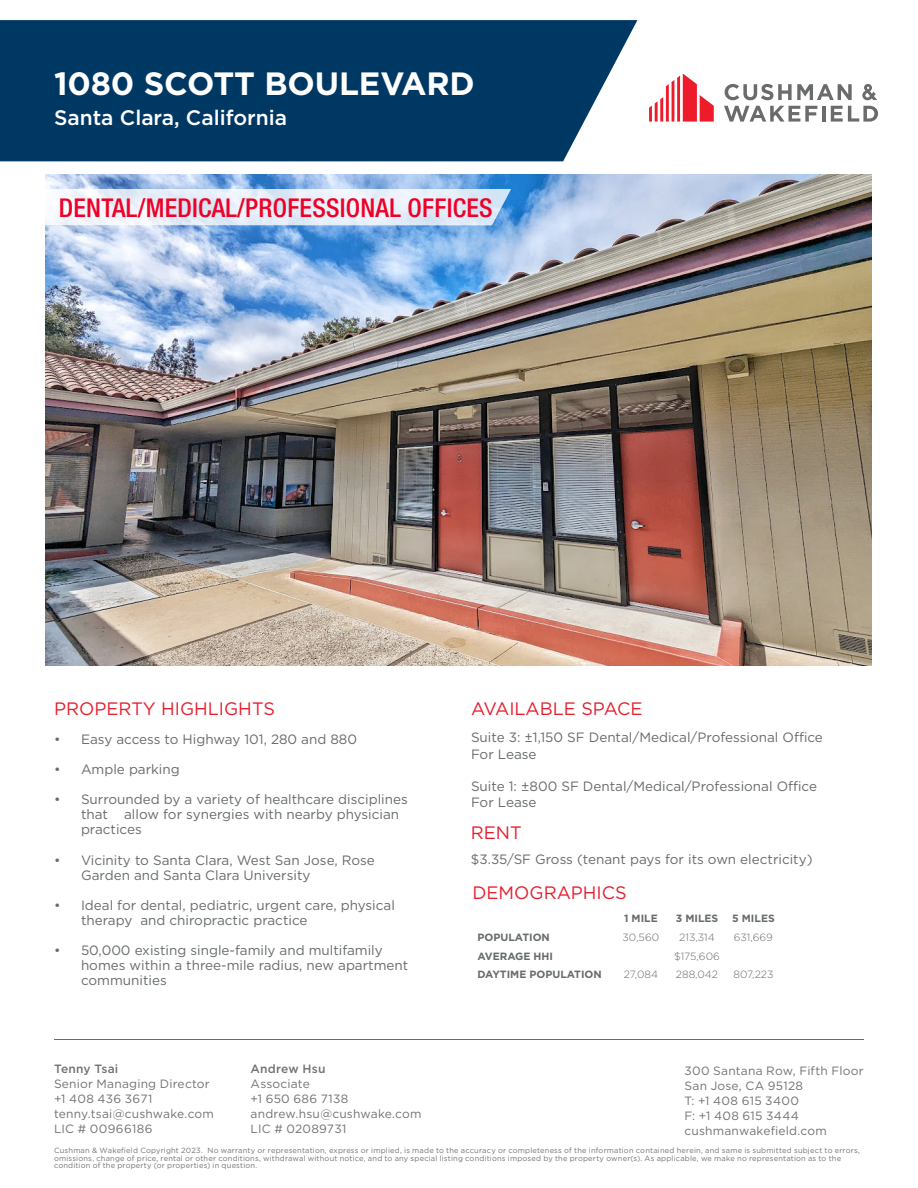
<style>
.page{position:relative;width:918px;height:1188px;background:#fff}
.page>*{position:absolute;margin:0;border:0;box-sizing:border-box;transform-origin:0 0}
.t1{font:700 32.25px "Gotham";letter-spacing:-.005em;color:#fff}
.property_address{font:500 condensed 25.95px "Helvetica Neue LT Pro";letter-spacing:.01em;color:#ef0027}
.t2{font:500 21px "Gotham";color:#fff}
.headline{font:18px "Gotham";color:#e61d2d}
.headline-2{font:13.5px/15px "Gotham";color:#676b6b}
.t3{font:12px/15px "Gotham";letter-spacing:.02em;color:#717271}
.t4{font:500 12px "Gotham";letter-spacing:.02em;color:#717271}
.headline-3{font:700 10.5px "Gotham";color:#676b6c}
.headline-4{font:300 10.5px "Gotham";color:#676b6b}
.t5{font:7.5px/7.5px "Gotham";letter-spacing:.025em;color:#717271}
</style>
<div class="page">
<img style="left:45px;top:175px;width:827px;height:490px">
<svg style="left:45px;top:189px;width:466px;height:36px"></svg>
<div style="left:0;top:20px;width:637px;height:141px;background:#003864"></div>
<svg style="left:649px;top:74px;width:65px;height:48px"></svg>
<hr style="left:822px;top:106px;width:4px;height:16px;background:#6a6c6c">
<svg style="left:831px;top:106px;width:47px;height:16px"></svg>
<svg style="left:724px;top:84px;width:128px;height:16px"></svg>
<svg style="left:724px;top:106px;width:93px;height:16px"></svg>
<svg style="left:862px;top:84px;width:15px;height:16px"></svg>
<hr style="left:54px;top:1039px;width:810px;height:1px;background:#676b6b">
<h1 class="t1" style="left:54px;top:63px;width:422px">1080 SCOTT BOULEVARD</h1>
<h3 class="t2" style="left:54px;top:106px;width:235px">Santa Clara, California</h3>
<p class="property_address" style="left:59px;top:192px;width:435px">DENTAL/MEDICAL/PROFESSIONAL OFFICES</p>
<p class="headline" style="left:54px;top:697px;width:222px">PROPERTY HIGHLIGHTS</p>
<p class="headline-2" style="left:54px;top:732px;width:305px">• Easy access to Highway 101, 280 and 880</p>
<p class="headline-2" style="left:54px;top:762px;width:127px">• Ample parking</p>
<p class="headline-2" style="left:81px;top:792px;width:328px;text-indent:-27px">• Surrounded by a variety of healthcare disciplines that allow for synergies with nearby physician practices</p>
<p class="headline-2" style="left:81px;top:852px;width:295px;text-indent:-27px">• Vicinity to Santa Clara, West San Jose, Rose<br>Garden and Santa Clara University</p>
<p class="headline-2" style="left:81px;top:897px;width:315px;text-indent:-27px">• Ideal for dental, pediatric, urgent care, physical therapy and chiropractic practice</p>
<p class="headline-2" style="left:81px;top:942px;width:329px;text-indent:-27px">• 50,000 existing single-family and multifamily homes within a three-mile radius, new apartment communities</p>
<p class="t4" style="left:54px;top:1062px;width:66px">Tenny Tsai</p>
<p class="t3" style="left:54px;top:1076px;width:161px">Senior Managing Director +1 408 436 3671 tenny.tsai@cushwake.com<br>LIC # 00966186</p>
<p class="t4" style="left:251px;top:1062px;width:77px">Andrew Hsu</p>
<p class="t3" style="left:251px;top:1076px;width:172px">Associate<br>+1 650 686 7138 andrew.hsu@cushwake.com<br>LIC # 02089731</p>
<p class="headline" style="left:471px;top:697px;width:173px">AVAILABLE SPACE</p>
<p class="headline-2" style="left:471px;top:729px;width:353px;line-height:16.5px">Suite 3: ±1,150 SF Dental/Medical/Professional Office<br>For Lease</p>
<p class="headline-2" style="left:471px;top:777px;width:348px;line-height:16.5px">Suite 1: ±800 SF Dental/Medical/Professional Office<br>For Lease</p>
<p class="headline" style="left:471px;top:821px;width:52px">RENT</p>
<p class="headline-2" style="left:471px;top:851px;width:343px">$3.35/SF Gross (tenant pays for its own electricity)</p>
<p class="headline" style="left:472px;top:882px;width:156px">DEMOGRAPHICS</p>
<p class="headline-3" style="left:624px;top:911px;width:35px">1 MILE</p>
<p class="headline-3" style="left:676px;top:911px;width:44px">3 MILES</p>
<p class="headline-3" style="left:732px;top:911px;width:44px">5 MILES</p>
<p class="headline-3" style="left:478px;top:931px;width:74px">POPULATION</p>
<p class="headline-4" style="left:623px;top:931px;width:38px">30,560</p>
<p class="headline-4" style="left:679px;top:931px;width:37px">213,314</p>
<p class="headline-4" style="left:734px;top:931px;width:41px">631,669</p>
<p class="headline-3" style="left:478px;top:949px;width:77px">AVERAGE HHI</p>
<p class="headline-4" style="left:674px;top:949px;width:47px">$175,606</p>
<p class="headline-3" style="left:478px;top:968px;width:126px">DAYTIME POPULATION</p>
<p class="headline-4" style="left:624px;top:968px;width:36px">27,084</p>
<p class="headline-4" style="left:676px;top:968px;width:44px">288,042</p>
<p class="headline-4" style="left:733px;top:968px;width:42px">807,223</p>
<p class="t3" style="left:685px;top:1063px;width:181px">300 Santana Row, Fifth Floor<br>San Jose, CA 95128<br>T: +1 408 615 3400<br>F: +1 408 615 3444 cushmanwakefield.com</p>
<p class="t5" style="left:54px;top:1147px;width:807px">Cushman &amp; Wakefield Copyright 2023. No warranty or representation, express or implied, is made to the accuracy or completeness of the information contained herein, and same is submitted subject to errors, omissions, change of price, rental or other conditions, withdrawal without notice, and to any special listing conditions imposed by the property owner(s). As applicable, we make no representation as to the condition of the property (or properties) in question.</p>
</div>
